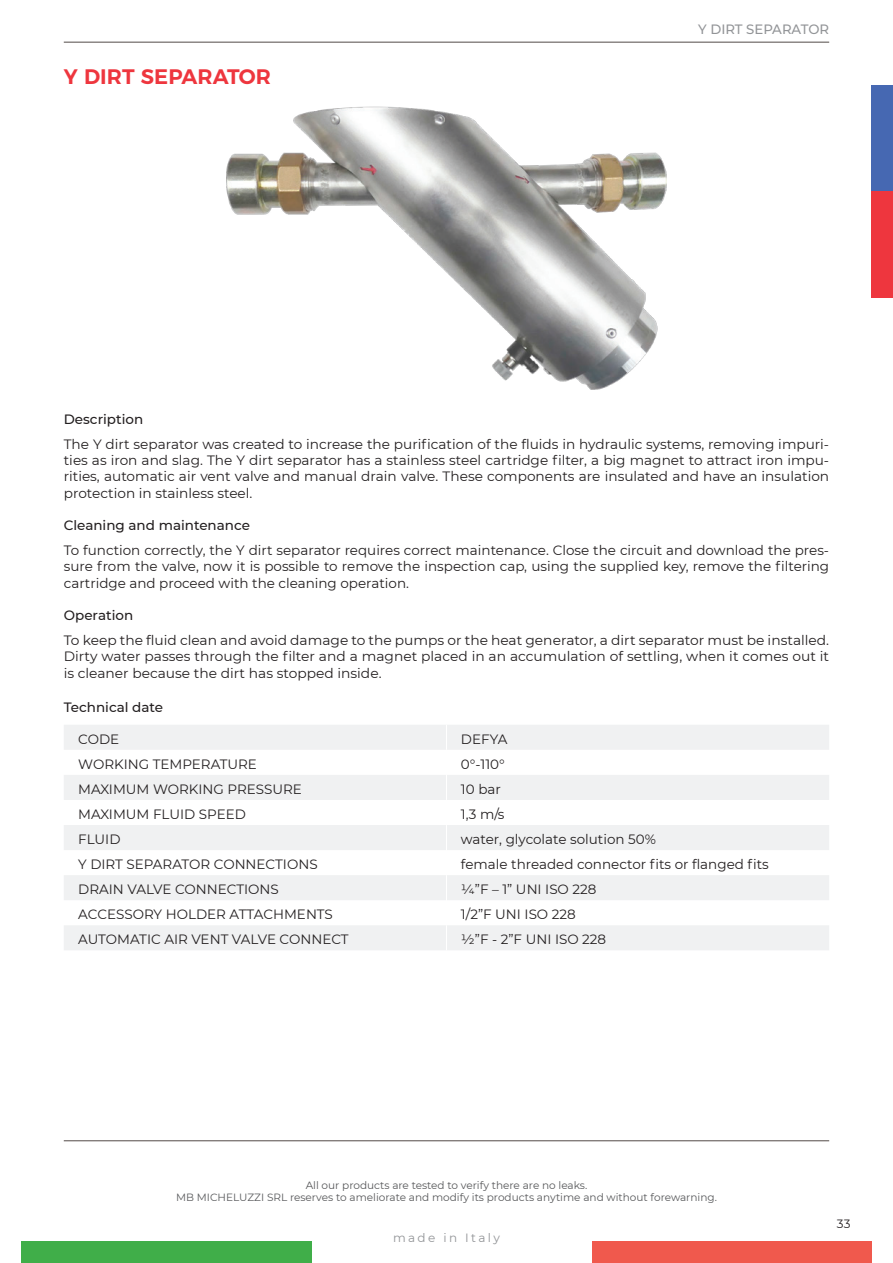
<style>
.page{position:relative;width:893px;height:1263px;background:#fff}
.page>*{position:absolute;margin:0;border:0;box-sizing:border-box;transform-origin:0 0}
.t1{font:600 21px "Montserrat";color:#ee363e}
.t2{font:13.5px/16.2px "Montserrat";color:#231f20;text-align:justify}
.t3{font:500 13.5px "Montserrat";color:#231f20}
.t4{font:500 13.5px "Montserrat";color:#939598}
.t5{font:12px "Montserrat";letter-spacing:.2em;color:#939598}
.t6{font:12px "Montserrat";color:#231f20}
.t7{font:10.5px/12.6px "Montserrat";color:#57585a;text-align:center}
</style>
<div class="page">
<div style="left:21px;top:1242px;width:292px;height:21px;background:#40ae49"></div>
<div style="left:592px;top:1242px;width:280px;height:21px;background:#f0594d"></div>
<div style="left:872px;top:85px;width:21px;height:106px;background:#4668b2"></div>
<div style="left:872px;top:191px;width:21px;height:107px;background:#ee363e"></div>
<hr style="left:64px;top:1140px;width:765px;height:1px;background:#524a47">
<hr style="left:64px;top:42px;width:765px;height:1px;background:#524a47">
<img style="left:226px;top:106px;width:441px;height:283px">
<svg style="left:64px;top:725px;width:765px;height:225px;fill:#f0f1f2"></svg>
<svg style="left:446px;top:725px;width:1px;height:225px"></svg>
<h1 class="t1" style="left:64px;top:60px;width:209px">Y DIRT SEPARATOR</h1>
<p class="t4" style="left:698px;top:20px;width:132px">Y DIRT SEPARATOR</p>
<p class="t3" style="left:64px;top:410px;width:81px">Description</p>
<p class="t2" style="left:64px;top:436px;width:767px">The Y dirt separator was created to increase the purification of the fluids in hydraulic systems, removing impuri&shy;ties as iron and slag. The Y dirt separator has a stainless steel cartridge filter, a big magnet to attract iron impu&shy;rities, automatic air vent valve and manual drain valve. These components are insulated and have an insulation protection in stainless steel.</p>
<p class="t3" style="left:64px;top:516px;width:188px">Cleaning and maintenance</p>
<p class="t2" style="left:64px;top:542px;width:767px">To function correctly, the Y dirt separator requires correct maintenance. Close the circuit and download the pres&shy;sure from the valve, now it is possible to remove the inspection cap, using the supplied key, remove the filtering cartridge and proceed with the cleaning operation.</p>
<p class="t3" style="left:64px;top:606px;width:71px">Operation</p>
<p class="t2" style="left:64px;top:632px;width:767px">To keep the fluid clean and avoid damage to the pumps or the heat generator, a dirt separator must be installed.<br>Dirty water passes through the filter and a magnet placed in an accumulation of settling, when it comes out it is cleaner because the dirt has stopped inside.</p>
<p class="t3" style="left:64px;top:698px;width:101px">Technical date</p>
<p class="t2" style="left:78px;top:730px;width:43px">CODE</p>
<p class="t2" style="left:461px;top:730px;width:48px">DEFYA</p>
<p class="t2" style="left:78px;top:755px;width:180px">WORKING TEMPERATURE</p>
<p class="t2" style="left:461px;top:755px;width:45px">0°-110°</p>
<p class="t2" style="left:78px;top:780px;width:225px">MAXIMUM WORKING PRESSURE</p>
<p class="t2" style="left:461px;top:780px;width:41px">10 bar</p>
<p class="t2" style="left:78px;top:806px;width:169px">MAXIMUM FLUID SPEED</p>
<p class="t2" style="left:461px;top:806px;width:45px">1,3 m/s</p>
<p class="t2" style="left:78px;top:831px;width:44px">FLUID</p>
<p class="t2" style="left:461px;top:831px;width:196px">water, glycolate solution 50%</p>
<p class="t2" style="left:78px;top:856px;width:241px">Y DIRT SEPARATOR CONNECTIONS</p>
<p class="t2" style="left:461px;top:856px;width:309px">female threaded connector fits or flanged fits</p>
<p class="t2" style="left:78px;top:881px;width:202px">DRAIN VALVE CONNECTIONS</p>
<p class="t2" style="left:461px;top:881px;width:137px">¼”F – 1” UNI ISO 228</p>
<p class="t2" style="left:78px;top:906px;width:256px">ACCESSORY HOLDER ATTACHMENTS</p>
<p class="t2" style="left:461px;top:906px;width:116px">1/2”F UNI ISO 228</p>
<p class="t2" style="left:78px;top:931px;width:272px">AUTOMATIC AIR VENT VALVE CONNECT</p>
<p class="t2" style="left:461px;top:931px;width:147px">½”F - 2”F UNI ISO 228</p>
<p class="t7" style="left:176px;top:1178px;width:542px">All our products are tested to verify there are no leaks.<br>MB MICHELUZZI SRL reserves to ameliorate and modify its products anytime and without forewarning.</p>
<p class="t5" style="left:393px;top:1229px;width:108px">made in Italy</p>
<p class="t6" style="left:837px;top:1215px;width:15px">33</p>
</div>
